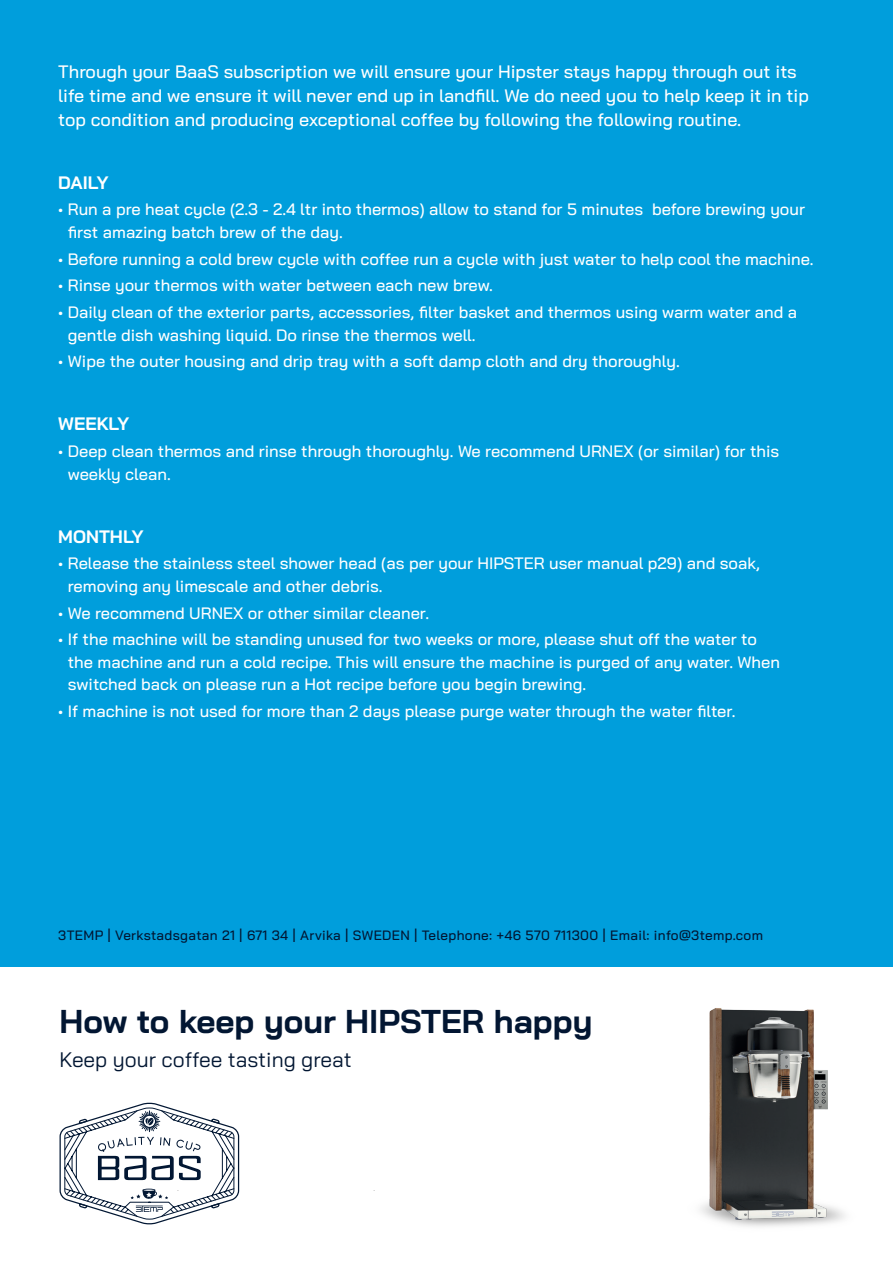
<style>
.page{position:relative;width:893px;height:1263px;background:#fff}
.page>*{position:absolute;margin:0;border:0;box-sizing:border-box;transform-origin:0 0}
.t1{font:700 33px "Bai Jamjuree";color:#021632}
.t2{font:21px "Bai Jamjuree";color:#021632}
.t3{font:500 18px/24px "Bai Jamjuree";color:#fff}
.t4{font:700 18px "Bai Jamjuree";color:#fff}
.t5{font:500 16.5px/22.5px "Bai Jamjuree";color:#fff}
.t6{font:500 13.5px "Bai Jamjuree";letter-spacing:.025em;color:#021632}
</style>
<div class="page">
<div style="left:0;top:0;width:893px;height:966px;background:#009edc"></div>
<img style="left:700px;top:1008px;width:145px;height:219px">
<svg style="left:60px;top:1103px;width:179px;height:121px"></svg>
<p class="t3" style="left:58px;top:59px;width:752px">Through your BaaS subscription we will ensure your Hipster stays happy through out its life time and we ensure it will never end up in landfill. We do need you to help keep it in tip top condition and producing exceptional coffee by following the following routine.</p>
<p class="t4" style="left:58px;top:172px;width:52px">DAILY</p>
<p class="t5" style="left:68px;top:198px;width:739px;text-indent:-10px">• Run a pre heat cycle (2.3 - 2.4 ltr into thermos) allow to stand for 5 minutes before brewing your first amazing batch brew of the day.</p>
<p class="t5" style="left:58px;top:248px;width:757px">• Before running a cold brew cycle with coffee run a cycle with just water to help cool the machine.</p>
<p class="t5" style="left:58px;top:274px;width:436px">• Rinse your thermos with water between each new brew.</p>
<p class="t5" style="left:68px;top:301px;width:731px;text-indent:-10px">• Daily clean of the exterior parts, accessories, filter basket and thermos using warm water and a gentle dish washing liquid. Do rinse the thermos well.</p>
<p class="t5" style="left:58px;top:350px;width:623px">• Wipe the outer housing and drip tray with a soft damp cloth and dry thoroughly.</p>
<p class="t4" style="left:58px;top:414px;width:72px">WEEKLY</p>
<p class="t5" style="left:68px;top:440px;width:713px;text-indent:-10px">• Deep clean thermos and rinse through thoroughly. We recommend URNEX (or similar) for this weekly clean.</p>
<p class="t4" style="left:58px;top:526px;width:87px">MONTHLY</p>
<p class="t5" style="left:68px;top:552px;width:694px;text-indent:-10px">• Release the stainless steel shower head (as per your HIPSTER user manual p29) and soak, removing any limescale and other debris.</p>
<p class="t5" style="left:58px;top:602px;width:372px">• We recommend URNEX or other similar cleaner.</p>
<p class="t5" style="left:68px;top:628px;width:714px;text-indent:-10px">• If the machine will be standing unused for two weeks or more, please shut off the water to the machine and run a cold recipe. This will ensure the machine is purged of any water. When switched back on please run a Hot recipe before you begin brewing.</p>
<p class="t5" style="left:58px;top:700px;width:679px">• If machine is not used for more than 2 days please purge water through the water filter.</p>
<p class="t6" style="left:58px;top:927px;width:706px">3TEMP | Verkstadsgatan 21 | 671 34 | Arvika | SWEDEN | Telephone: +46 570 711300 | Email: info@3temp.com</p>
<p class="t1" style="left:60px;top:1002px;width:534px">How to keep your HIPSTER happy</p>
<p class="t2" style="left:60px;top:1042px;width:294px">Keep your coffee tasting great</p>
</div>
